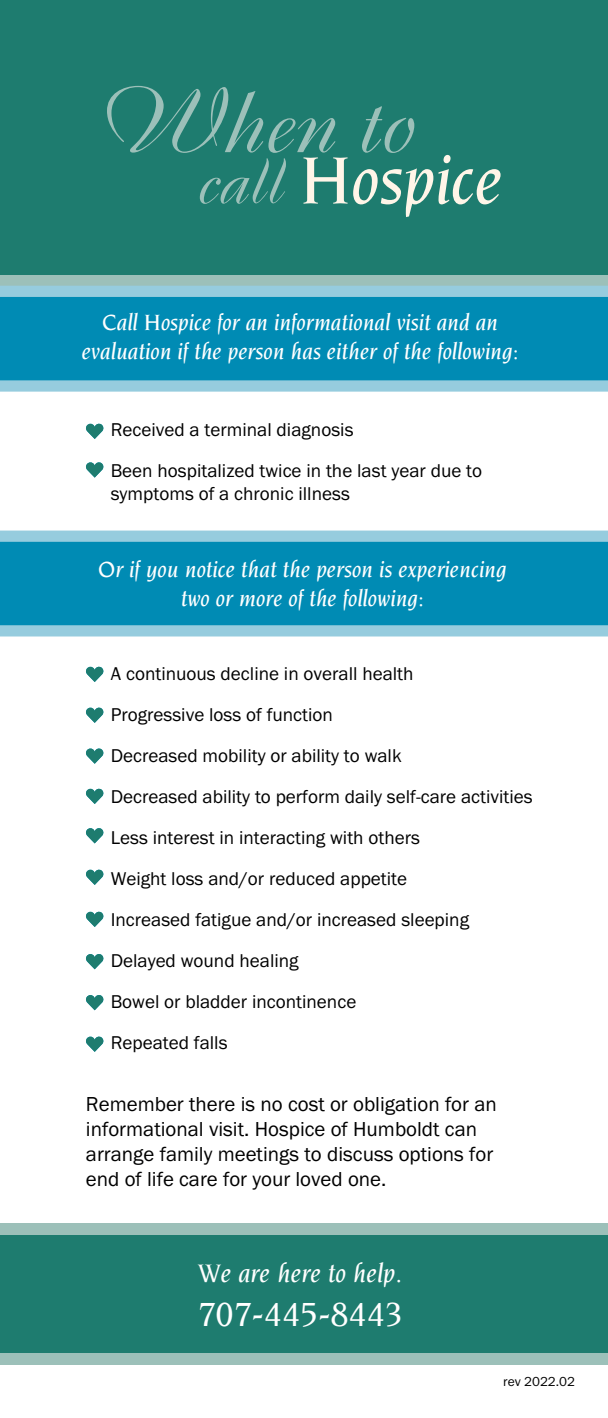
<style>
.page{position:relative;width:608px;height:1418px;background:#fff}
.page>*{position:absolute;margin:0;border:0;box-sizing:border-box;transform-origin:0 0}
.t1{font:91.12px "Boulevard BQ";color:#9cc0b9}
.t2{font:italic 500 71.77px "Novarese";color:#fff5e8}
.t3{font:italic 500 36.23px "Novarese";color:#fff}
.t4{font:italic 500 27.22px "Novarese";color:#fff}
.t5{font:italic 500 23.85px/28.6px "Novarese";color:#fff;text-align:center}
.t6{font:20.93px/25.2px "Franklin Gothic URW Boo";color:#000001}
.t7{font:19.12px/40.9px "Franklin Gothic URW Boo";color:#000001}
.t8{font:13.5px "Franklin Gothic URW Boo";color:#000001}
.s1{font-family:"Boulevard BQ";font-weight:400;font-style:normal;font-size:68.62px;color:#9cc0b9}
</style>
<div class="page">
<div style="left:0;top:107px;width:608px;height:178px;background:#9cc0b9"></div>
<div style="left:0;top:0;width:608px;height:274px;background:#1e7c6f"></div>
<div style="left:0;top:289px;width:608px;height:99px;background:#008bb4"></div>
<div style="left:0;top:286px;width:608px;height:11px;background:#96ccde"></div>
<div style="left:0;top:380px;width:608px;height:11px;background:#96ccde"></div>
<div style="left:0;top:534px;width:608px;height:99px;background:#008bb4"></div>
<div style="left:0;top:530px;width:608px;height:12px;background:#96ccde"></div>
<div style="left:0;top:625px;width:608px;height:11px;background:#96ccde"></div>
<div style="left:0;top:1225px;width:608px;height:134px;background:#1e7c6f"></div>
<div style="left:0;top:1223px;width:608px;height:11px;background:#9cc0b9"></div>
<div style="left:0;top:1353px;width:608px;height:12px;background:#9cc0b9"></div>
<svg style="left:86px;top:666px;width:18px;height:16px"></svg>
<svg style="left:86px;top:707px;width:18px;height:16px"></svg>
<svg style="left:86px;top:748px;width:18px;height:16px"></svg>
<svg style="left:86px;top:788px;width:18px;height:16px"></svg>
<svg style="left:86px;top:869px;width:18px;height:16px"></svg>
<svg style="left:86px;top:911px;width:18px;height:16px"></svg>
<svg style="left:86px;top:828px;width:18px;height:15px"></svg>
<svg style="left:86px;top:423px;width:18px;height:16px"></svg>
<svg style="left:86px;top:462px;width:18px;height:15px"></svg>
<svg style="left:86px;top:954px;width:18px;height:15px"></svg>
<svg style="left:86px;top:995px;width:18px;height:15px"></svg>
<svg style="left:86px;top:1036px;width:18px;height:16px"></svg>
<h1 class="t1" style="left:97px;top:63px;width:317px">When to</h1>
<h2 class="t2" style="left:196px;top:141px;width:308px"><span class="s1">call</span> Hospice</h2>
<p class="t5" style="left:82px;top:308px;width:438px">Call Hospice for an informational visit and an evaluation if the person has either of the following:</p>
<p class="t7" style="left:111px;top:408px;width:373px">Received a terminal diagnosis<br>Been hospitalized twice in the last year due to</p>
<p class="t7" style="left:111px;top:472px;width:241px">symptoms of a chronic illness</p>
<p class="t5" style="left:98px;top:555px;width:410px">Or if you notice that the person is experiencing two or more of the following:</p>
<p class="t7" style="left:111px;top:652px;width:423px">A continuous decline in overall health<br>Progressive loss of function<br>Decreased mobility or ability to walk<br>Decreased ability to perform daily self-care activities Less interest in interacting with others<br>Weight loss and/or reduced appetite<br>Increased fatigue and/or increased sleeping Delayed wound healing<br>Bowel or bladder incontinence<br>Repeated falls</p>
<p class="t6" style="left:86px;top:1090px;width:412px">Remember there is no cost or obligation for an informational visit. Hospice of Humboldt can arrange family meetings to discuss options for end of life care for your loved one.</p>
<h3 class="t4" style="left:198px;top:1258px;width:205px">We are here to help.</h3>
<h3 class="t3" style="left:197px;top:1294px;width:207px">707-445-8443</h3>
<p class="t8" style="left:503px;top:1372px;width:73px">rev 2022.02</p>
</div>
